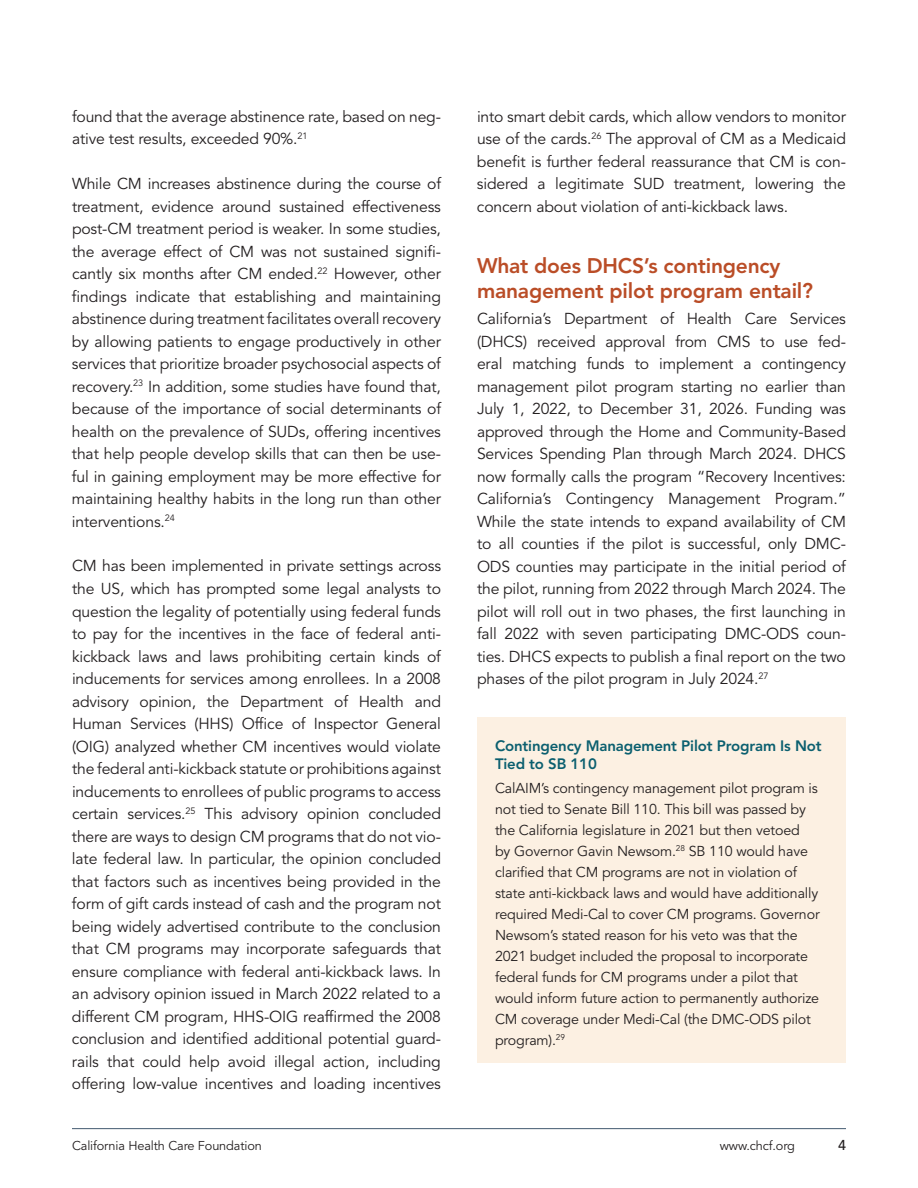
<style>
.page{position:relative;width:918px;height:1188px;background:#fff}
.page>*{position:absolute;margin:0;border:0;box-sizing:border-box;transform-origin:0 0}
.t1{font:800 21px/25.5px "Avenir LT Std";letter-spacing:-.01em;color:#ba4d27}
.t2{font:15.75px/22.5px "Avenir LT Std";letter-spacing:-.01em;color:#231f20;text-align:justify}
.t3{font:800 15px/18px "Avenir LT Std";letter-spacing:-.01em;color:#0b5f6f}
.t4{font:14.25px/21px "Avenir LT Std";letter-spacing:-.01em;color:#231f20}
.t5{font:500 14.25px "Avenir LT Std";color:#231f20}
.t6{font:12.75px "Avenir LT Std";letter-spacing:-.01em;color:#231f20}
</style>
<div class="page">
<hr style="left:72px;top:1128px;width:774px;height:1px;background:#435a70">
<div style="left:477px;top:717px;width:369px;height:346px;background:#fcf0e2"></div>
<p class="t2" style="left:72px;top:105px;width:371px">found that the average abstinence rate, based on neg&shy;ative test results, exceeded 90%.<sup>21</sup></p>
<p class="t2" style="left:72px;top:173px;width:371px">While CM increases abstinence during the course of treatment, evidence around sustained effectiveness post-CM treatment period is weaker. In some studies, the average effect of CM was not sustained signifi&shy;cantly six months after CM ended.<sup>22</sup> However, other findings indicate that establishing and maintaining abstinence during treatment facilitates overall recovery by allowing patients to engage productively in other services that prioritize broader psychosocial aspects of recovery.<sup>23</sup> In addition, some studies have found that, because of the importance of social determinants of health on the prevalence of SUDs, offering incentives that help people develop skills that can then be use&shy;ful in gaining employment may be more effective for maintaining healthy habits in the long run than other interventions.<sup>24</sup></p>
<p class="t2" style="left:72px;top:555px;width:371px">CM has been implemented in private settings across the US, which has prompted some legal analysts to question the legality of potentially using federal funds to pay for the incentives in the face of federal anti&shy;kickback laws and laws prohibiting certain kinds of inducements for services among enrollees. In a 2008 advisory opinion, the Department of Health and Human Services (HHS) Office of Inspector General (OIG) analyzed whether CM incentives would violate the federal anti-kickback statute or prohibitions against inducements to enrollees of public programs to access certain services.<sup>25</sup> This advisory opinion concluded there are ways to design CM programs that do not vio&shy;late federal law. In particular, the opinion concluded that factors such as incentives being provided in the form of gift cards instead of cash and the program not being widely advertised contribute to the conclusion that CM programs may incorporate safeguards that ensure compliance with federal anti-kickback laws. In an advisory opinion issued in March 2022 related to a different CM program, HHS-OIG reaffirmed the 2008 conclusion and identified additional potential guard&shy;rails that could help avoid illegal action, including offering low-value incentives and loading incentives</p>
<p class="t2" style="left:477px;top:105px;width:371px">into smart debit cards, which allow vendors to monitor use of the cards.<sup>26</sup> The approval of CM as a Medicaid benefit is further federal reassurance that CM is con&shy;sidered a legitimate SUD treatment, lowering the concern about violation of anti-kickback laws.</p>
<h1 class="t1" style="left:477px;top:253px;width:338px">What does DHCS’s contingency management pilot program entail?</h1>
<p class="t2" style="left:477px;top:308px;width:371px">California’s Department of Health Care Services (DHCS) received approval from CMS to use fed&shy;eral matching funds to implement a contingency management pilot program starting no earlier than July 1, 2022, to December 31, 2026. Funding was approved through the Home and Community-Based Services Spending Plan through March 2024. DHCS now formally calls the program “Recovery Incentives:<br>California’s Contingency Management Program.” While the state intends to expand availability of CM to all counties if the pilot is successful, only DMC-ODS counties may participate in the initial period of the pilot, running from 2022 through March 2024. The pilot will roll out in two phases, the first launching in fall 2022 with seven participating DMC-ODS coun&shy;ties. DHCS expects to publish a final report on the two phases of the pilot program in July 2024.<sup>27</sup></p>
<p class="t3" style="left:495px;top:737px;width:328px">Contingency Management Pilot Program Is Not<br>Tied to SB 110</p>
<p class="t4" style="left:495px;top:778px;width:326px">CalAIM’s contingency management pilot program is not tied to Senate Bill 110. This bill was passed by the California legislature in 2021 but then vetoed<br>by Governor Gavin Newsom.<sup>28</sup> SB 110 would have clarified that CM programs are not in violation of state anti-kickback laws and would have additionally required Medi-Cal to cover CM programs. Governor Newsom’s stated reason for his veto was that the 2021 budget included the proposal to incorporate federal funds for CM programs under a pilot that would inform future action to permanently authorize CM coverage under Medi-Cal (the DMC-ODS pilot program).<sup>29</sup></p>
<p class="t6" style="left:72px;top:1138px;width:191px">California Health Care Foundation</p>
<p class="t6" style="left:720px;top:1138px;width:77px">www.chcf.org</p>
<p class="t5" style="left:838px;top:1136px;width:9px">4</p>
</div>
